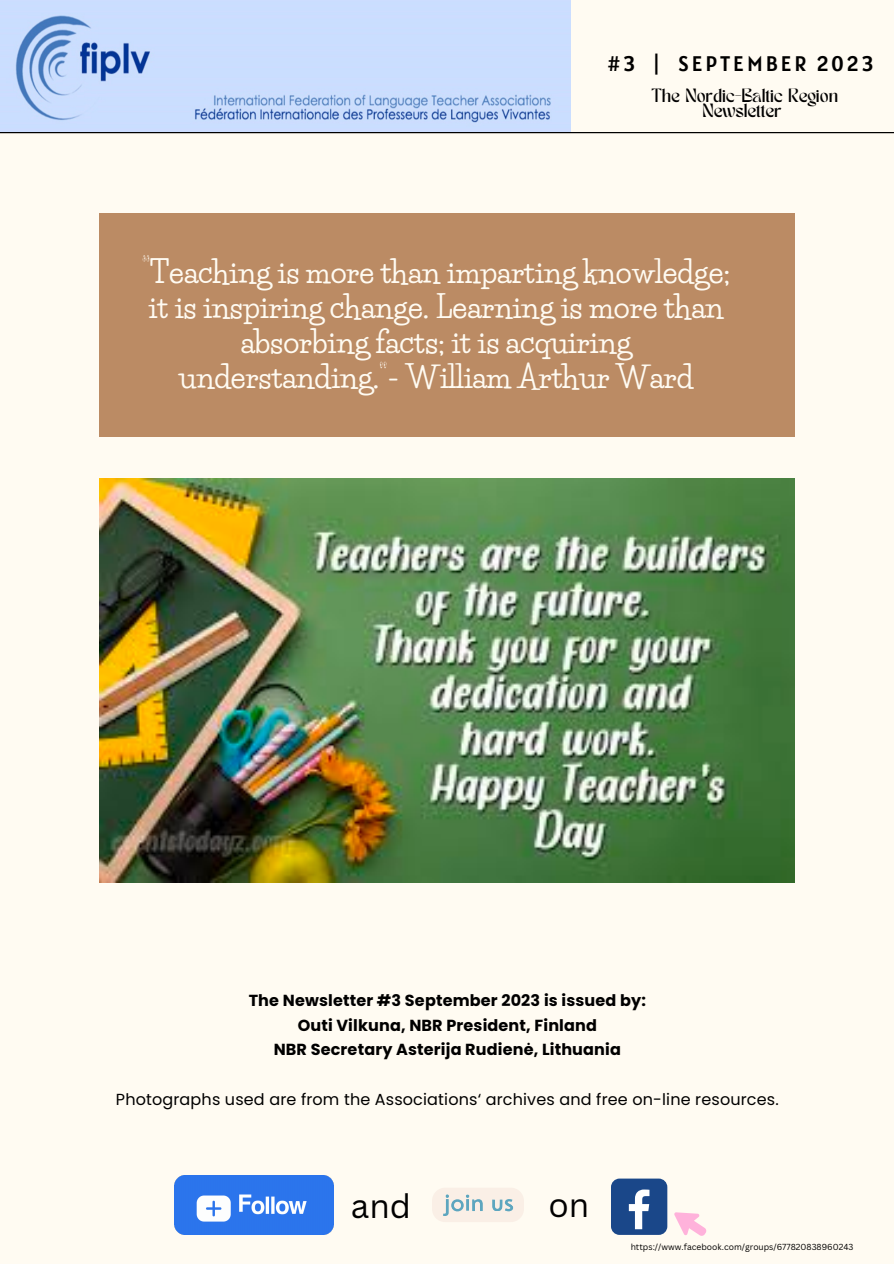
<style>
.page{position:relative;width:894px;height:1264px;background:#fff}
.page>*{position:absolute;margin:0;border:0;box-sizing:border-box;transform-origin:0 0}
.t1{font:33px "Canva Sans";color:#000}
.t2{font:700 30px/35px "Life Savers";color:#fffbf2;text-align:center}
.t3{font:21px "Alatsi";letter-spacing:.145em;color:#000}
.t4{font:700 16.05px "Poppins";letter-spacing:.01em;color:#000}
.t5{font:16.05px "Poppins";letter-spacing:.01em;color:#000}
.t6{font:13.5px "TANMERINGUE";color:#000}
.t7{font:8.55px "Canva Sans";color:#000}
</style>
<div class="page">
<div style="left:0;top:0;width:893px;height:1263px;background:#fffbf2"></div>
<img style="left:0;top:0;width:570px;height:132px">
<hr style="left:0;top:132px;width:893px;height:1px;background:#000">
<img style="left:99px;top:478px;width:695px;height:404px">
<div style="left:99px;top:213px;width:696px;height:223px;background:#bb8b64"></div>
<div style="left:610px;top:1178px;width:57px;height:56px;background:#1a4789;border-radius:9px"></div>
<svg style="left:628px;top:1189px;width:21px;height:40px"></svg>
<img style="left:174px;top:1175px;width:159px;height:59px">
<div style="left:401px;top:1185px;width:154px;height:40px;background:#faefe6"></div>
<svg style="left:401px;top:1186px;width:29px;height:36px"></svg>
<svg style="left:443px;top:1194px;width:39px;height:21px"></svg>
<svg style="left:492px;top:1199px;width:21px;height:12px"></svg>
<svg style="left:674px;top:1212px;width:33px;height:24px"></svg>
<p class="t3" style="left:607px;top:50px;width:267px">#3 | SEPTEMBER 2023</p>
<p class="t6" style="left:651px;top:88px;width:188px">The Nordic-Baltic Region</p>
<p class="t6" style="left:702px;top:103px;width:81px">Newsletter</p>
<p class="t2" style="left:142px;top:255px;width:590px">“Teaching is more than imparting knowledge; it is inspiring change. Learning is more than absorbing facts; it is acquiring understanding.”- William Arthur Ward</p>
<p class="t4" style="left:248px;top:989px;width:398px">The Newsletter #3 September 2023 is issued by:</p>
<p class="t4" style="left:297px;top:1013px;width:301px">Outi Vilkuna, NBR President, Finland</p>
<p class="t4" style="left:274px;top:1038px;width:348px">NBR Secretary Asterija Rudienė, Lithuania</p>
<p class="t5" style="left:116px;top:1088px;width:664px">Photographs used are from the Associations‘ archives and free on-line resources.</p>
<p class="t1" style="left:351px;top:1182px;width:62px">and</p>
<p class="t1" style="left:548px;top:1181px;width:42px">on</p>
<p class="t7" style="left:630px;top:1240px;width:224px">https://www.facebook.com/groups/677820838960243</p>
</div>
